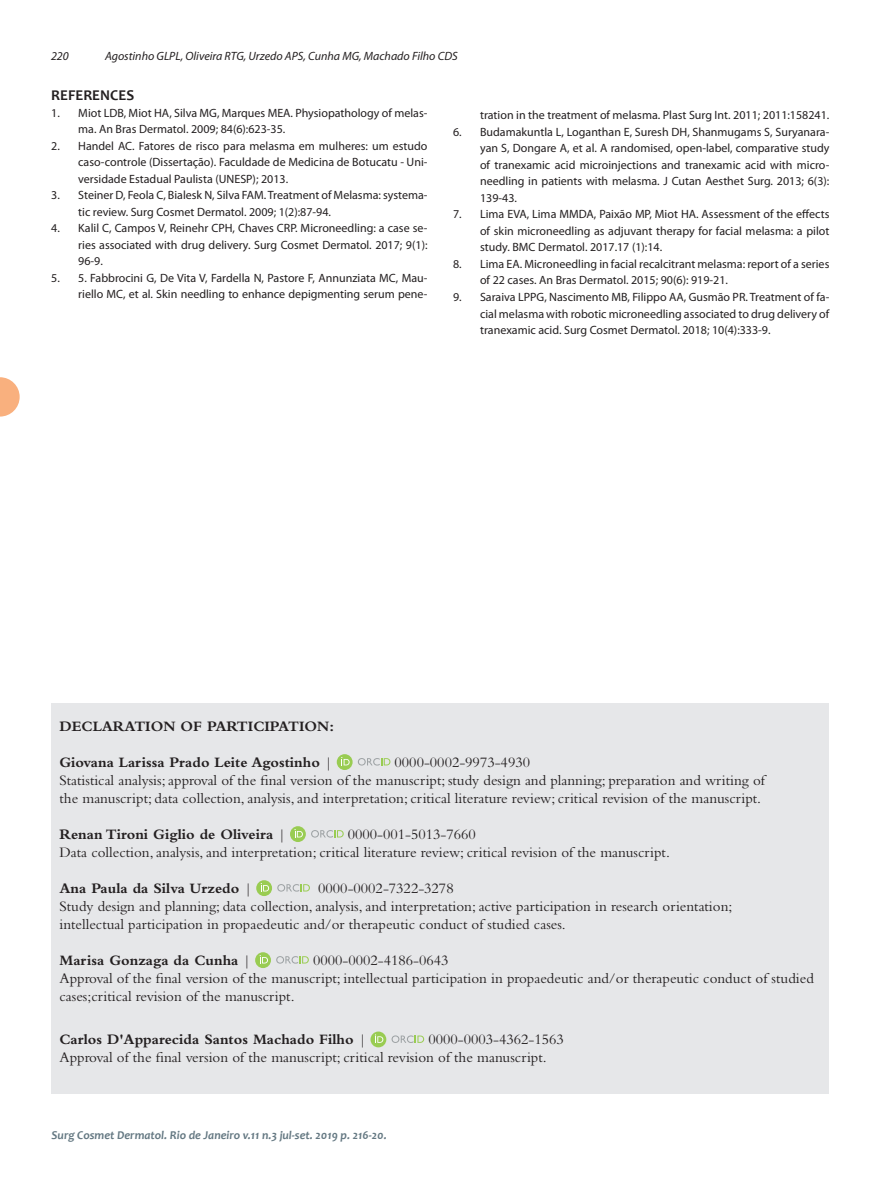
<style>
.page{position:relative;width:893px;height:1191px;background:#fff}
.page>*{position:absolute;margin:0;border:0;box-sizing:border-box;transform-origin:0 0}
.Surgical-PT_-_2016{font:15px/18px "Bembo Std";color:#231f20}
.Surgical-PT_-_2016-2{font:700 15px "Bembo";color:#231f20}
.t1{font:700 15px "Candara";color:#231f20}
.t2{font:12px/16.5px "Myriad Pro";color:#231f20;text-align:justify}
.t3{font:italic 12px "Myriad Pro";color:#231f20}
.t4{font:italic 700 12px "Candara";color:#647882}
.s1{font-family:"Bembo Std";font-weight:400}
</style>
<div class="page">
<svg style="left:0;top:377px;width:20px;height:39px"></svg>
<div style="left:51px;top:703px;width:778px;height:390px;background:#e6e7e9"></div>
<svg style="left:337px;top:754px;width:16px;height:16px"></svg>
<svg style="left:358px;top:758px;width:32px;height:7px"></svg>
<svg style="left:341px;top:757px;width:9px;height:8px"></svg>
<svg style="left:290px;top:826px;width:16px;height:16px"></svg>
<svg style="left:311px;top:830px;width:33px;height:7px"></svg>
<svg style="left:294px;top:829px;width:9px;height:8px"></svg>
<svg style="left:256px;top:880px;width:16px;height:16px"></svg>
<svg style="left:277px;top:884px;width:33px;height:7px"></svg>
<svg style="left:261px;top:883px;width:8px;height:8px"></svg>
<svg style="left:255px;top:952px;width:16px;height:16px"></svg>
<svg style="left:276px;top:956px;width:33px;height:7px"></svg>
<svg style="left:260px;top:955px;width:8px;height:8px"></svg>
<svg style="left:370px;top:1031px;width:16px;height:16px"></svg>
<svg style="left:392px;top:1035px;width:32px;height:8px"></svg>
<svg style="left:375px;top:1034px;width:8px;height:8px"></svg>
<p class="t3" style="left:51px;top:49px;width:19px">220</p>
<p class="t3" style="left:105px;top:49px;width:354px">Agostinho GLPL, Oliveira RTG, Urzedo APS, Cunha MG, Machado Filho CDS</p>
<p class="t1" style="left:51px;top:86px;width:84px">REFERENCES</p>
<p class="t2" style="left:78px;top:105px;width:351px;text-indent:-27px">1. Miot LDB, Miot HA, Silva MG, Marques MEA. Physiopathology of melas&shy;ma. An Bras Dermatol. 2009; 84(6):623-35.</p>
<p class="t2" style="left:78px;top:138px;width:351px;text-indent:-27px">2. Handel AC. Fatores de risco para melasma em mulheres: um estudo caso-controle (Dissertação). Faculdade de Medicina de Botucatu - Uni&shy;versidade Estadual Paulista (UNESP); 2013.</p>
<p class="t2" style="left:78px;top:187px;width:351px;text-indent:-27px">3. Steiner D, Feola C, Bialesk N, Silva FAM. Treatment of Melasma: systema&shy;tic review. Surg Cosmet Dermatol. 2009; 1(2):87-94.</p>
<p class="t2" style="left:78px;top:220px;width:351px;text-indent:-27px">4. Kalil C, Campos V, Reinehr CPH, Chaves CRP. Microneedling: a case se&shy;ries associated with drug delivery. Surg Cosmet Dermatol. 2017; 9(1):<br>96-9.</p>
<p class="t2" style="left:51px;top:270px;width:378px;text-align:right">5. 5. Fabbrocini G, De Vita V, Fardella N, Pastore F, Annunziata MC, Mau&shy;riello MC, et al. Skin needling to enhance depigmenting serum pene-</p>
<p class="t2" style="left:480px;top:107px;width:351px">tration in the treatment of melasma. Plast Surg Int. 2011; 2011:158241.</p>
<p class="t2" style="left:480px;top:124px;width:351px;text-indent:-27px">6. Budamakuntla L, Loganthan E, Suresh DH, Shanmugams S, Suryanara&shy;yan S, Dongare A, et al. A randomised, open-label, comparative study of tranexamic acid microinjections and tranexamic acid with micro&shy;needling in patients with melasma. J Cutan Aesthet Surg. 2013; 6(3):<br>139-43.</p>
<p class="t2" style="left:480px;top:206px;width:351px;text-indent:-27px">7. Lima EVA, Lima MMDA, Paixão MP, Miot HA. Assessment of the effects of skin microneedling as adjuvant therapy for facial melasma: a pilot study. BMC Dermatol. 2017.17 (1):14.</p>
<p class="t2" style="left:480px;top:256px;width:351px;text-indent:-27px">8. Lima EA. Microneedling in facial recalcitrant melasma: report of a series of 22 cases. An Bras Dermatol. 2015; 90(6): 919-21.</p>
<p class="t2" style="left:480px;top:289px;width:351px;text-indent:-27px">9. Saraiva LPPG, Nascimento MB, Filippo AA, Gusmão PR. Treatment of fa&shy;cial melasma with robotic microneedling associated to drug delivery of tranexamic acid. Surg Cosmet Dermatol. 2018; 10(4):333-9.</p>
<p class="Surgical-PT_-_2016-2" style="left:60px;top:718px;width:276px">DECLARATION OF PARTICIPATION:</p>
<p class="Surgical-PT_-_2016-2" style="left:60px;top:754px;width:275px">Giovana Larissa Prado Leite Agostinho <span class="s1">|</span></p>
<p class="Surgical-PT_-_2016" style="left:395px;top:753px;width:137px">0000-0002-9973-4930</p>
<p class="Surgical-PT_-_2016" style="left:60px;top:771px;width:707px">Statistical analysis; approval of the final version of the manuscript; study design and planning; preparation and writing of</p>
<p class="Surgical-PT_-_2016" style="left:60px;top:789px;width:703px">the manuscript; data collection, analysis, and interpretation; critical literature review; critical revision of the manuscript.</p>
<p class="Surgical-PT_-_2016-2" style="left:60px;top:826px;width:228px">Renan Tironi Giglio de Oliveira <span class="s1">|</span></p>
<p class="Surgical-PT_-_2016" style="left:348px;top:825px;width:130px">0000-001-5013-7660</p>
<p class="Surgical-PT_-_2016" style="left:60px;top:843px;width:612px">Data collection, analysis, and interpretation; critical literature review; critical revision of the manuscript.</p>
<p class="Surgical-PT_-_2016-2" style="left:60px;top:880px;width:194px">Ana Paula da Silva Urzedo <span class="s1">|</span></p>
<p class="Surgical-PT_-_2016" style="left:318px;top:879px;width:137px">0000-0002-7322-3278</p>
<p class="Surgical-PT_-_2016" style="left:60px;top:897px;width:674px">Study design and planning; data collection, analysis, and interpretation; active participation in research orientation;</p>
<p class="Surgical-PT_-_2016" style="left:60px;top:915px;width:508px">intellectual participation in propaedeutic and/or therapeutic conduct of studied cases.</p>
<p class="Surgical-PT_-_2016-2" style="left:60px;top:952px;width:193px">Marisa Gonzaga da Cunha <span class="s1">|</span></p>
<p class="Surgical-PT_-_2016" style="left:313px;top:951px;width:137px">0000-0002-4186-0643</p>
<p class="Surgical-PT_-_2016" style="left:60px;top:969px;width:756px">Approval of the final version of the manuscript; intellectual participation in propaedeutic and/or therapeutic conduct of studied cases;critical revision of the manuscript.</p>
<p class="Surgical-PT_-_2016-2" style="left:60px;top:1031px;width:308px">Carlos D'Apparecida Santos Machado Filho <span class="s1">|</span></p>
<p class="Surgical-PT_-_2016" style="left:428px;top:1030px;width:137px">0000-0003-4362-1563</p>
<p class="Surgical-PT_-_2016" style="left:60px;top:1048px;width:489px">Approval of the final version of the manuscript; critical revision of the manuscript.</p>
<p class="t4" style="left:52px;top:1127px;width:337px">Surg Cosmet Dermatol. Rio de Janeiro v.11 n.3 jul-set. 2019 p. 216-20.</p>
</div>
